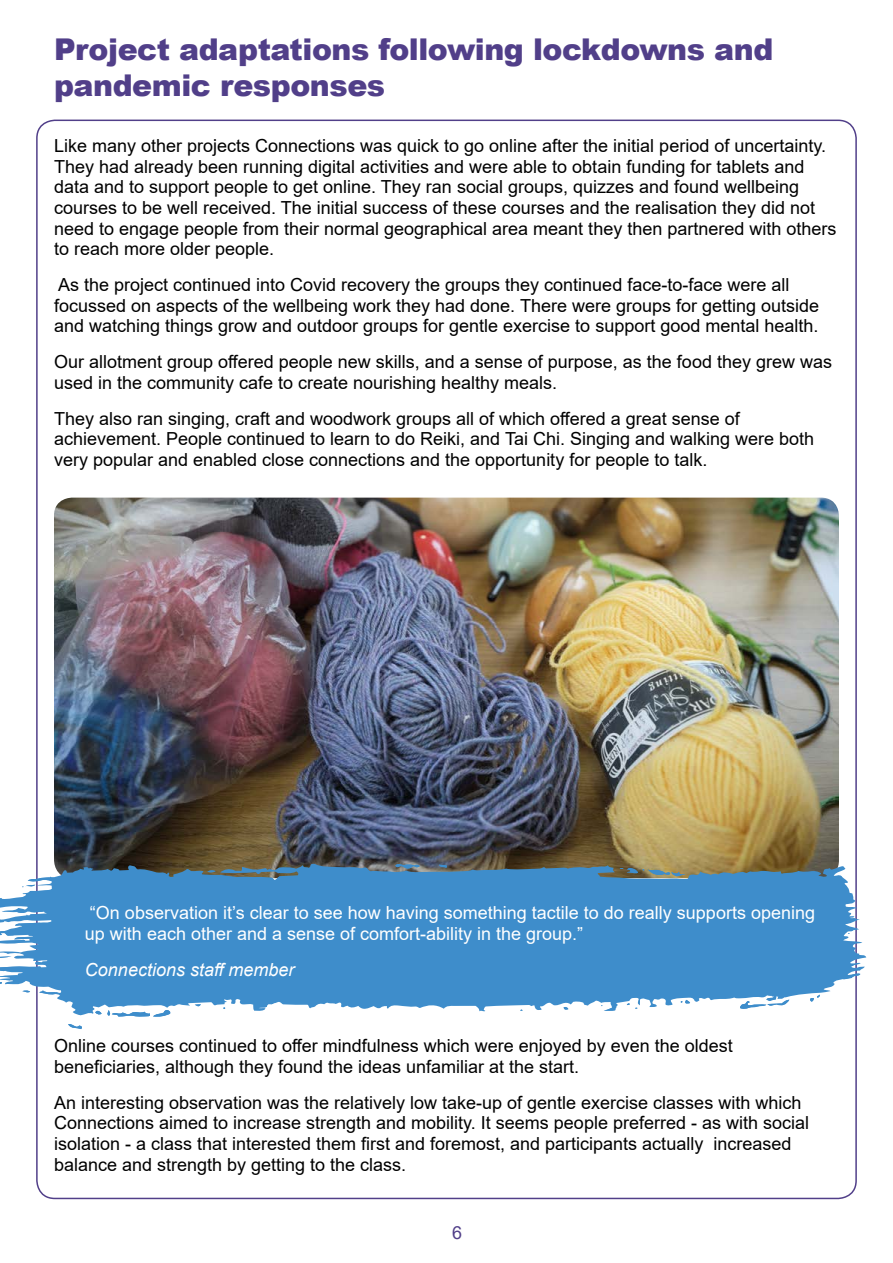
<style>
.page{position:relative;width:893px;height:1263px;background:#fff}
.page>*{position:absolute;margin:0;border:0;box-sizing:border-box;transform-origin:0 0}
.t1{font:900 30px/36px "Arial";letter-spacing:-.015em;color:#513f89}
.t2{font:18px/20.7px "Arial";color:#000}
.t3{font:18px/20.7px "Arial";color:#fff}
.t4{font:italic 18px "Arial";color:#fff}
.t5{font:18px "Arial";color:#513f89}
</style>
<div class="page">
<img style="left:54px;top:498px;width:785px;height:364px">
<svg style="left:0;top:862px;width:866px;height:167px;fill:#3e8dcb"></svg>
<svg style="left:68px;top:1023px;width:14px;height:6px"></svg>
<svg style="left:39px;top:990px;width:17px;height:5px"></svg>
<svg style="left:439px;top:865px;width:8px;height:3px"></svg>
<svg style="left:847px;top:916px;width:9px;height:4px"></svg>
<svg style="left:395px;top:862px;width:25px;height:7px"></svg>
<svg style="left:207px;top:870px;width:9px;height:3px"></svg>
<svg style="left:22px;top:990px;width:8px;height:3px"></svg>
<svg style="left:564px;top:1006px;width:4px;height:4px"></svg>
<svg style="left:95px;top:1010px;width:76px;height:7px"></svg>
<svg style="left:810px;top:994px;width:10px;height:7px"></svg>
<svg style="left:740px;top:993px;width:49px;height:16px"></svg>
<svg style="left:680px;top:1000px;width:10px;height:4px"></svg>
<svg style="left:620px;top:868px;width:65px;height:8px"></svg>
<svg style="left:627px;top:1000px;width:13px;height:9px"></svg>
<svg style="left:601px;top:1005px;width:14px;height:6px"></svg>
<svg style="left:843px;top:965px;width:17px;height:14px"></svg>
<svg style="left:22px;top:877px;width:30px;height:11px"></svg>
<svg style="left:845px;top:929px;width:8px;height:5px"></svg>
<svg style="left:344px;top:877px;width:14px;height:6px"></svg>
<svg style="left:137px;top:994px;width:11px;height:6px"></svg>
<svg style="left:509px;top:995px;width:45px;height:6px"></svg>
<svg style="left:456px;top:876px;width:7px;height:5px"></svg>
<svg style="left:574px;top:995px;width:7px;height:4px"></svg>
<svg style="left:171px;top:877px;width:7px;height:3px"></svg>
<svg style="left:800px;top:984px;width:6px;height:4px"></svg>
<svg style="left:195px;top:994px;width:15px;height:13px"></svg>
<svg style="left:373px;top:880px;width:7px;height:3px"></svg>
<svg style="left:536px;top:870px;width:6px;height:3px"></svg>
<svg style="left:253px;top:996px;width:27px;height:15px"></svg>
<svg style="left:114px;top:875px;width:10px;height:8px"></svg>
<svg style="left:243px;top:983px;width:4px;height:3px"></svg>
<svg style="left:324px;top:878px;width:6px;height:2px"></svg>
<svg style="left:163px;top:992px;width:22px;height:8px"></svg>
<svg style="left:381px;top:985px;width:29px;height:16px"></svg>
<svg style="left:298px;top:872px;width:7px;height:8px"></svg>
<svg style="left:0;top:956px;width:64px;height:28px"></svg>
<svg style="left:420px;top:996px;width:11px;height:5px"></svg>
<svg style="left:439px;top:988px;width:61px;height:14px"></svg>
<svg style="left:296px;top:984px;width:78px;height:19px"></svg>
<svg style="left:0;top:911px;width:54px;height:33px"></svg>
<h1 class="t1" style="left:54px;top:30px;width:721px">Project adaptations following lockdowns and pandemic responses</h1>
<p class="t2" style="left:54px;top:135px;width:784px">Like many other projects Connections was quick to go online after the initial period of uncertainty.<br>They had already been running digital activities and were able to obtain funding for tablets and data and to support people to get online. They ran social groups, quizzes and found wellbeing courses to be well received. The initial success of these courses and the realisation they did not need to engage people from their normal geographical area meant they then partnered with others to reach more older people.</p>
<p class="t2" style="left:54px;top:274px;width:767px">As the project continued into Covid recovery the groups they continued face-to-face were all focussed on aspects of the wellbeing work they had done. There were groups for getting outside and watching things grow and outdoor groups for gentle exercise to support good mental health.</p>
<p class="t2" style="left:54px;top:351px;width:779px">Our allotment group offered people new skills, and a sense of purpose, as the food they grew was used in the community cafe to create nourishing healthy meals.</p>
<p class="t2" style="left:54px;top:408px;width:762px">They also ran singing, craft and woodwork groups all of which offered a great sense of achievement. People continued to learn to do Reiki, and Tai Chi. Singing and walking were both very popular and enabled close connections and the opportunity for people to talk.</p>
<p class="t3" style="left:85px;top:902px;width:732px">“On observation it’s clear to see how having something tactile to do really supports opening up with each other and a sense of comfort-ability in the group.”</p>
<p class="t4" style="left:85px;top:958px;width:211px">Connections staff member</p>
<p class="t2" style="left:54px;top:1035px;width:680px">Online courses continued to offer mindfulness which were enjoyed by even the oldest beneficiaries, although they found the ideas unfamiliar at the start.</p>
<p class="t2" style="left:54px;top:1092px;width:757px">An interesting observation was the relatively low take-up of gentle exercise classes with which Connections aimed to increase strength and mobility. It seems people preferred - as with social isolation - a class that interested them first and foremost, and participants actually increased balance and strength by getting to the class.</p>
<p class="t5" style="left:452px;top:1220px;width:12px">6</p>
</div>
